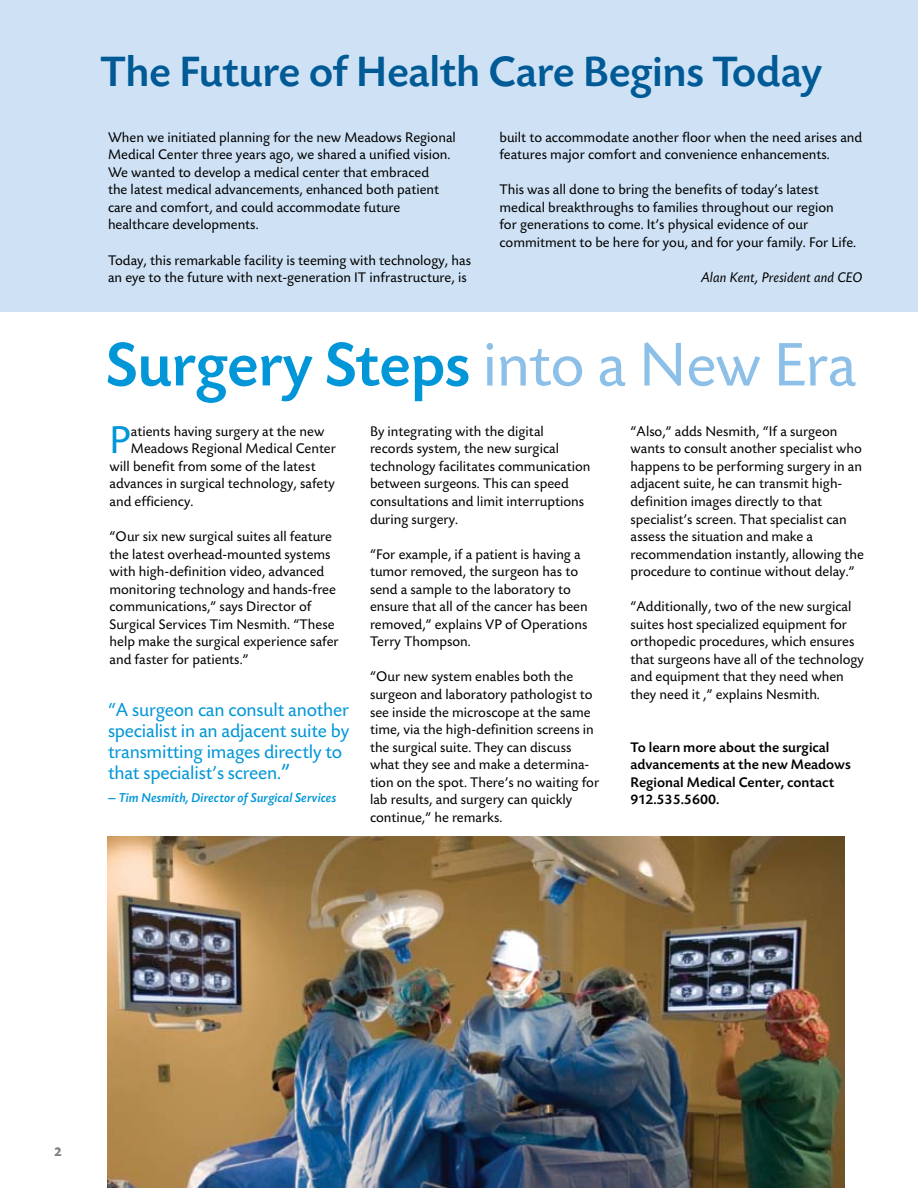
<style>
.page{position:relative;width:918px;height:1188px;background:#fff}
.page>*{position:absolute;margin:0;border:0;box-sizing:border-box;transform-origin:0 0}
.t1{font:500 64.5px "Today BEF";letter-spacing:-.01em;color:#0096d7}
.t2{font:500 44.7px "Today BEF";letter-spacing:-.01em;color:#005a95}
.t3{font:40.8px "Today BEF";color:#0096d7}
.t4{font:19.5px/21px "Today BEF";letter-spacing:-.01em;color:#0096d7}
.t5{font:14.7px/17.5px "Today BEF";color:#000}
.t6{font:500 14.7px/17.5px "Today BEF";color:#000}
.t7{font:italic 14.7px "Today BEF";color:#000}
.t8{font:italic 500 13.5px "Today BEF";color:#0096d7}
.t9{font:700 13.5px "Today BEF";color:#808285}
.s1{font-weight:400;color:#8cc0e8}
.s2{font-size:22.5px}
</style>
<div class="page">
<img style="left:108px;top:837px;width:736px;height:351px">
<div style="left:0;top:0;width:918px;height:311px;background:#cfe2f5"></div>
<h2 class="t2" style="left:100px;top:48px;width:724px">The Future of Health Care Begins Today</h2>
<p class="t5" style="left:108px;top:129px;width:349px">When we initiated planning for the new Meadows Regional Medical Center three years ago, we shared a unified vision.<br>We wanted to develop a medical center that embraced<br>the latest medical advancements, enhanced both patient care and comfort, and could accommodate future healthcare developments.</p>
<p class="t5" style="left:108px;top:252px;width:365px">Today, this remarkable facility is teeming with technology, has an eye to the future with next-generation IT infrastructure, is</p>
<p class="t5" style="left:499px;top:129px;width:364px">built to accommodate another floor when the need arises and features major comfort and convenience enhancements.</p>
<p class="t5" style="left:499px;top:181px;width:358px">This was all done to bring the benefits of today’s latest medical breakthroughs to families throughout our region<br>for generations to come. It’s physical evidence of our commitment to be here for you, and for your family. For Life.</p>
<p class="t7" style="left:701px;top:270px;width:163px">Alan Kent, President and CEO</p>
<h1 class="t1" style="left:106px;top:330px;width:752px">Surgery Steps <span class="s1">into a New Era</span></h1>
<h3 class="t3" style="left:110px;top:419px;width:23px">P</h3>
<p class="t5" style="left:131px;top:423px;width:195px">atients having surgery at the new</p>
<p class="t5" style="left:131px;top:440px;width:207px">Meadows Regional Medical Center</p>
<p class="t5" style="left:110px;top:458px;width:208px">will benefit from some of the latest</p>
<p class="t5" style="left:110px;top:475px;width:227px">advances in surgical technology, safety</p>
<p class="t5" style="left:110px;top:493px;width:85px">and efficiency.</p>
<p class="t5" style="left:110px;top:528px;width:231px">“Our six new surgical suites all feature the latest overhead-mounted systems with high-definition video, advanced monitoring technology and hands-free communications,” says Director of Surgical Services Tim Nesmith. “These help make the surgical experience safer and faster for patients.”</p>
<h3 class="t4" style="left:108px;top:700px;width:243px">“A surgeon can consult another specialist in an adjacent suite by transmitting images directly to that specialist’s screen.<span class="s2">”</span></h3>
<p class="t8" style="left:108px;top:790px;width:230px">— Tim Nesmith, Director of Surgical Services</p>
<p class="t5" style="left:370px;top:423px;width:222px">By integrating with the digital records system, the new surgical technology facilitates communication between surgeons. This can speed consultations and limit interruptions during surgery.</p>
<p class="t5" style="left:370px;top:546px;width:219px">“For example, if a patient is having a tumor removed, the surgeon has to send a sample to the laboratory to ensure that all of the cancer has been removed,” explains VP of Operations<br>Terry Thompson.</p>
<p class="t5" style="left:370px;top:668px;width:231px">“Our new system enables both the surgeon and laboratory pathologist to see inside the microscope at the same time, via the high-definition screens in the surgical suite. They can discuss what they see and make a determina&shy;tion on the spot. There’s no waiting for lab results, and surgery can quickly continue,” he remarks.</p>
<p class="t5" style="left:631px;top:423px;width:235px">“Also,” adds Nesmith, “If a surgeon wants to consult another specialist who happens to be performing surgery in an adjacent suite, he can transmit high&shy;definition images directly to that specialist’s screen. That specialist can assess the situation and make a recommendation instantly, allowing the procedure to continue without delay.”</p>
<p class="t5" style="left:631px;top:598px;width:235px">“Additionally, two of the new surgical suites host specialized equipment for orthopedic procedures, which ensures that surgeons have all of the technology and equipment that they need when they need it ,” explains Nesmith.</p>
<p class="t6" style="left:631px;top:739px;width:222px">To learn more about the surgical advancements at the new Meadows<br>Regional Medical Center, contact<br>912.535.5600.</p>
<p class="t9" style="left:54px;top:1144px;width:9px">2</p>
</div>
